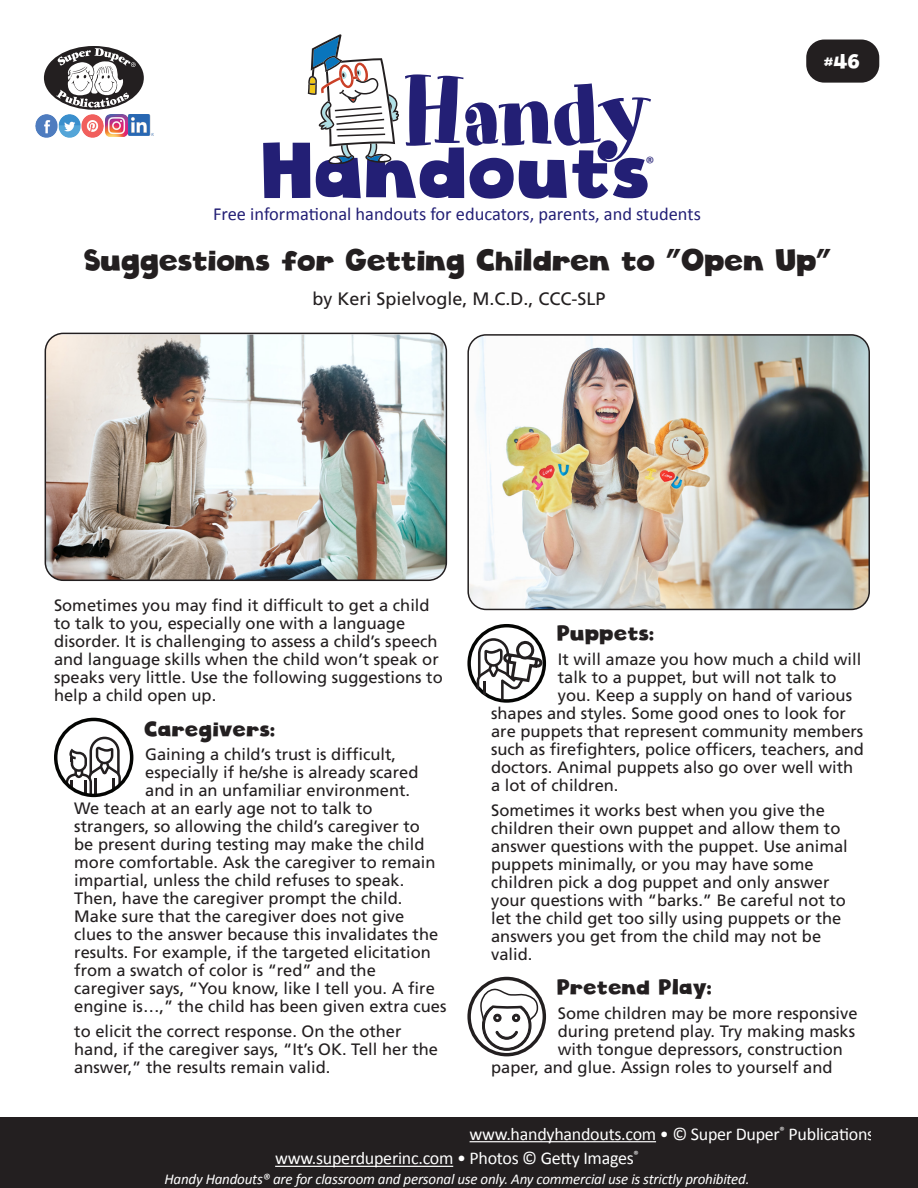
<style>
.page{position:relative;width:918px;height:1188px;background:#fff}
.page>*{position:absolute;margin:0;border:0;box-sizing:border-box;transform-origin:0 0}
.t1{font:93.75px "Art Department JNL";letter-spacing:-.03em;color:#231f75}
.t2{font:76.8px "Cloudy Witha Chanceof Love";color:#231f75}
.HH_Title{font:30px "Cloudy Witha Chanceof Love";letter-spacing:-.02em;color:#231f20}
.HH_Text{font:21px "Cloudy Witha Chanceof Love";color:#231f20}
.t3{font:19.5px "Cloudy Witha Chanceof Love";color:#fff}
.t4{font:18.45px "Calibri";color:#231f75}
.t5{font:18px/24.6px "Calibri";letter-spacing:-.015em;color:#fff}
.HH_Author{font:18px "Frutiger LT Std";color:#231f20}
.t6{font:18px "Calibri";color:#231f75}
.HH_Text-2{font:16.5px/18px "Frutiger LT Std";color:#231f20}
.t7{font:italic 15px "Calibri";letter-spacing:-.015em;color:#fff}
</style>
<div class="page">
<div style="left:806px;top:40px;width:73px;height:43px;background:#231f20;border-radius:18px"></div>
<div style="left:44px;top:46px;width:100px;height:64px;background:#231f20;border-radius:50%"></div>
<svg style="left:56px;top:48px;width:80px;height:60px"></svg>
<img style="left:36px;top:115px;width:68px;height:22px">
<img style="left:106px;top:115px;width:21px;height:21px">
<img style="left:129px;top:115px;width:24px;height:21px">
<svg style="left:308px;top:34px;width:91px;height:129px"></svg>
<img style="left:45px;top:335px;width:401px;height:245px">
<div style="left:45px;top:333px;width:402px;height:248px;border:2px solid #231f20;border-radius:18px"></div>
<img style="left:470px;top:337px;width:399px;height:272px">
<div style="left:467px;top:334px;width:403px;height:276px;border:2px solid #231f20;border-radius:18px"></div>
<div style="left:0;top:1118px;width:918px;height:70px;background:#231f20"></div>
<hr style="left:470px;top:1141px;width:186px;height:1px;background:#fff">
<hr style="left:275px;top:1166px;width:178px;height:1px;background:#fff">
<svg style="left:66px;top:737px;width:55px;height:57px"></svg>
<div style="left:54px;top:718px;width:79px;height:79px;border:3px solid #040503;border-radius:50%"></div>
<div style="left:467px;top:624px;width:79px;height:79px;border:3px solid #040503;border-radius:50%"></div>
<div style="left:533px;top:658px;width:10px;height:10px;border:3px solid #231f20;border-radius:50%"></div>
<svg style="left:477px;top:638px;width:63px;height:63px"></svg>
<div style="left:467px;top:977px;width:79px;height:79px;border:3px solid #231f20;border-radius:50%"></div>
<svg style="left:480px;top:987px;width:59px;height:64px"></svg>
<p class="t1" style="left:402px;top:57px;width:252px">Handy</p>
<p class="t2" style="left:264px;top:123px;width:391px">Handouts</p>
<p class="t6" style="left:646px;top:150px;width:11px">®</p>
<p class="t4" style="left:213px;top:201px;width:489px">Free informational handouts for educators, parents, and students</p>
<p class="t3" style="left:825px;top:49px;width:38px">#46</p>
<p class="HH_Title" style="left:85px;top:241px;width:749px">Suggestions for Getting Children to “Open Up”</p>
<p class="HH_Author" style="left:312px;top:288px;width:295px">by Keri Spielvogle, M.C.D., CCC-SLP</p>
<p class="HH_Text-2" style="left:54px;top:596px;width:390px">Sometimes you may find it difficult to get a child to talk to you, especially one with a language disorder. It is challenging to assess a child’s speech and language skills when the child won’t speak or speaks very little. Use the following suggestions to help a child open up.</p>
<p class="HH_Text" style="left:145px;top:715px;width:132px">Caregivers:</p>
<p class="HH_Text-2" style="left:145px;top:746px;width:252px">Gaining a child’s trust is difficult,</p>
<p class="HH_Text-2" style="left:145px;top:764px;width:275px">especially if he/she is already scared</p>
<p class="HH_Text-2" style="left:145px;top:782px;width:266px">and in an unfamiliar environment.</p>
<p class="HH_Text-2" style="left:74px;top:800px;width:300px">We teach at an early age not to talk to</p>
<p class="HH_Text-2" style="left:74px;top:818px;width:347px">strangers, so allowing the child’s caregiver to</p>
<p class="HH_Text-2" style="left:74px;top:836px;width:352px">be present during testing may make the child</p>
<p class="HH_Text-2" style="left:74px;top:854px;width:363px">more comfortable. Ask the caregiver to remain</p>
<p class="HH_Text-2" style="left:74px;top:872px;width:332px">impartial, unless the child refuses to speak.</p>
<p class="HH_Text-2" style="left:74px;top:890px;width:330px">Then, have the caregiver prompt the child.</p>
<p class="HH_Text-2" style="left:74px;top:908px;width:332px">Make sure that the caregiver does not give</p>
<p class="HH_Text-2" style="left:74px;top:926px;width:366px">clues to the answer because this invalidates the</p>
<p class="HH_Text-2" style="left:74px;top:944px;width:358px">results. For example, if the targeted elicitation</p>
<p class="HH_Text-2" style="left:74px;top:962px;width:303px">from a swatch of color is “red” and the</p>
<p class="HH_Text-2" style="left:74px;top:980px;width:362px">caregiver says, “You know, like I tell you. A fire</p>
<p class="HH_Text-2" style="left:74px;top:998px;width:374px">engine is…,” the child has been given extra cues</p>
<p class="HH_Text-2" style="left:74px;top:1022px;width:365px">to elicit the correct response. On the other hand, if the caregiver says, “It’s OK. Tell her the answer,” the results remain valid.</p>
<p class="HH_Text" style="left:558px;top:620px;width:99px">Puppets:</p>
<p class="HH_Text-2" style="left:558px;top:650px;width:305px">It will amaze you how much a child will</p>
<p class="HH_Text-2" style="left:558px;top:668px;width:280px">talk to a puppet, but will not talk to</p>
<p class="HH_Text-2" style="left:558px;top:686px;width:296px">you. Keep a supply on hand of various</p>
<p class="HH_Text-2" style="left:491px;top:704px;width:356px">shapes and styles. Some good ones to look for</p>
<p class="HH_Text-2" style="left:491px;top:722px;width:374px">are puppets that represent community members</p>
<p class="HH_Text-2" style="left:491px;top:740px;width:374px">such as firefighters, police officers, teachers, and</p>
<p class="HH_Text-2" style="left:491px;top:758px;width:364px">doctors. Animal puppets also go over well with</p>
<p class="HH_Text-2" style="left:491px;top:776px;width:129px">a lot of children.</p>
<p class="HH_Text-2" style="left:491px;top:801px;width:358px">Sometimes it works best when you give the children their own puppet and allow them to answer questions with the puppet. Use animal puppets minimally, or you may have some children pick a dog puppet and only answer your questions with “barks.” Be careful not to let the child get too silly using puppets or the answers you get from the child may not be valid.</p>
<p class="HH_Text" style="left:558px;top:974px;width:156px">Pretend Play:</p>
<p class="HH_Text-2" style="left:558px;top:1004px;width:301px">Some children may be more responsive</p>
<p class="HH_Text-2" style="left:558px;top:1022px;width:299px">during pretend play. Try making masks</p>
<p class="HH_Text-2" style="left:558px;top:1040px;width:287px">with tongue depressors, construction</p>
<p class="HH_Text-2" style="left:491px;top:1058px;width:343px">paper, and glue. Assign roles to yourself and</p>
<p class="t5" style="left:275px;top:1121px;width:613px;text-indent:194px">www.handyhandouts.com • © Super Duper<sup>®</sup> Publications • www.superduperinc.com • Photos © Getty Images<sup>®</sup></p>
<p class="t7" style="left:164px;top:1168px;width:587px">Handy Handouts® are for classroom and personal use only. Any commercial use is strictly prohibited.</p>
</div>
